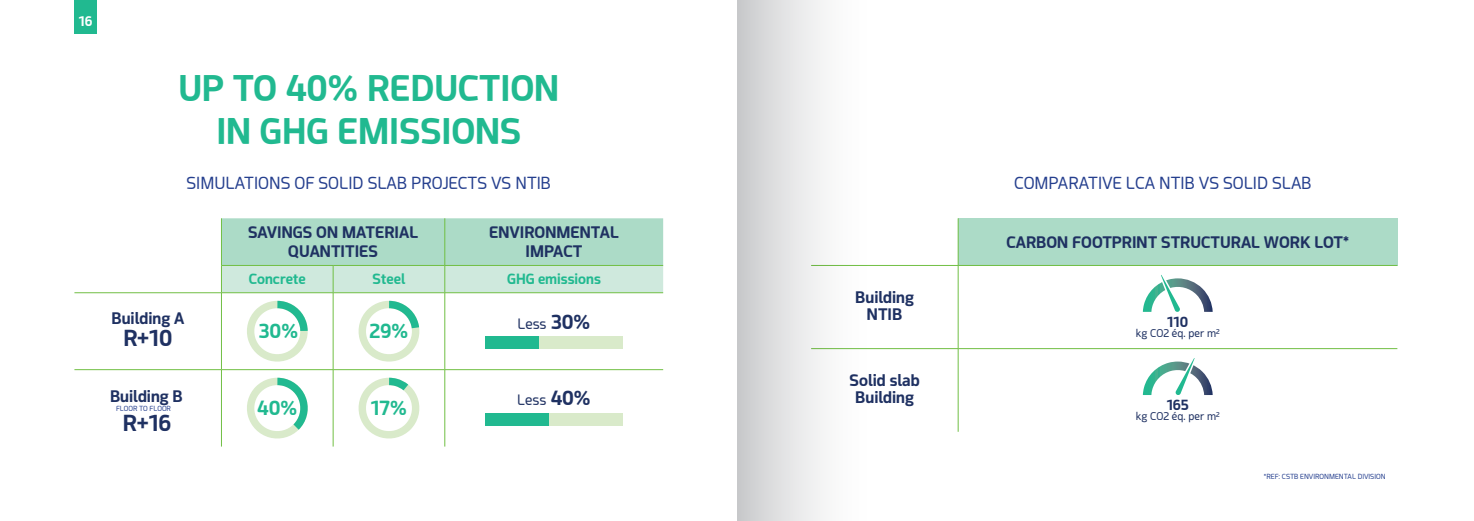
<style>
.page{position:relative;width:1474px;height:521px;background:#fff}
.page>*{position:absolute;margin:0;border:0;box-sizing:border-box;transform-origin:0 0}
.t1{font:700 35px "Acephimere";color:#21b990}
.t2{font:700 21.88px "Acephimere";color:#1f3162}
.t3{font:700 19.34px "Acephimere";color:#21b990}
.t4{font:16.54px "Acephimere";color:#253f8e}
.t5{font:700 15.75px/18.9px "Acephimere";color:#1f3162;text-align:center}
.t6{font:14.17px "Acephimere";color:#1f3162}
.t7{font:700 14px "Acephimere";color:#21b990}
.t8{font:700 13.83px "Acephimere";color:#1f3162}
.t9{font:700 13.12px "Acephimere";color:#fff}
.t10{font:10.59px "Acephimere";color:#1f3162}
.t11{font:7px "Acephimere";color:#253f8e}
.s1{font-weight:700;font-size:19.34px}
</style>
<div class="page">
<div style="left:74px;top:0;width:23px;height:34px;background:#21b990"></div>
<svg style="left:221px;top:218px;width:442px;height:75px;background:#b6dfca"></svg>
<hr style="left:74px;top:293px;width:147px;height:1px;background:#71bf44">
<hr style="left:221px;top:293px;width:112px;height:1px;background:#71bf44">
<hr style="left:221px;top:293px;width:1px;height:76px;background:#71bf44">
<hr style="left:333px;top:293px;width:112px;height:1px;background:#71bf44">
<hr style="left:333px;top:293px;width:1px;height:76px;background:#71bf44">
<hr style="left:445px;top:293px;width:218px;height:1px;background:#71bf44">
<hr style="left:444px;top:293px;width:1px;height:76px;background:#71bf44">
<hr style="left:74px;top:369px;width:147px;height:1px;background:#71bf44">
<hr style="left:221px;top:369px;width:112px;height:1px;background:#71bf44">
<hr style="left:221px;top:370px;width:1px;height:76px;background:#71bf44">
<hr style="left:333px;top:369px;width:112px;height:1px;background:#71bf44">
<hr style="left:333px;top:370px;width:1px;height:76px;background:#71bf44">
<hr style="left:445px;top:369px;width:218px;height:1px;background:#71bf44">
<hr style="left:444px;top:370px;width:1px;height:76px;background:#71bf44">
<svg style="left:247px;top:300px;width:61px;height:62px"></svg>
<svg style="left:358px;top:300px;width:62px;height:62px"></svg>
<div style="left:485px;top:336px;width:137px;height:12px;background:#d9eaca"></div>
<div style="left:485px;top:336px;width:53px;height:12px;background:#21b990"></div>
<svg style="left:247px;top:377px;width:61px;height:62px"></svg>
<svg style="left:358px;top:377px;width:62px;height:62px"></svg>
<div style="left:485px;top:413px;width:137px;height:12px;background:#d9eaca"></div>
<div style="left:485px;top:413px;width:64px;height:12px;background:#21b990"></div>
<div style="left:958px;top:218px;width:439px;height:47px;background:#acdbc7"></div>
<hr style="left:958px;top:218px;width:1px;height:47px;background:#71bf44">
<hr style="left:811px;top:265px;width:147px;height:1px;background:#71bf44">
<hr style="left:958px;top:265px;width:439px;height:1px;background:#71bf44">
<hr style="left:958px;top:266px;width:1px;height:82px;background:#71bf44">
<hr style="left:811px;top:348px;width:147px;height:1px;background:#71bf44">
<hr style="left:958px;top:348px;width:439px;height:1px;background:#71bf44">
<hr style="left:958px;top:349px;width:1px;height:83px;background:#71bf44">
<svg style="left:1142px;top:275px;width:70px;height:37px"></svg>
<svg style="left:1142px;top:358px;width:70px;height:37px"></svg>
<div style="left:737px;top:0;width:131px;height:521px;background:linear-gradient(to right,#cccdcf,#fff)"></div>
<p class="t9" style="left:79px;top:12px;width:15px">16</p>
<p class="t1" style="left:178px;top:64px;width:382px">UP TO 40% REDUCTION</p>
<p class="t1" style="left:216px;top:107px;width:306px">IN GHG EMISSIONS</p>
<p class="t4" style="left:187px;top:172px;width:366px">SIMULATIONS OF SOLID SLAB PROJECTS VS NTIB</p>
<p class="t4" style="left:1014px;top:172px;width:299px">COMPARATIVE LCA NTIB VS SOLID SLAB</p>
<p class="t5" style="left:248px;top:222px;width:171px">SAVINGS ON MATERIAL<br>QUANTITIES</p>
<p class="t5" style="left:489px;top:222px;width:131px">ENVIRONMENTAL</p>
<p class="t5" style="left:525px;top:241px;width:58px">IMPACT</p>
<p class="t7" style="left:249px;top:269px;width:59px">Concrete</p>
<p class="t7" style="left:372px;top:269px;width:34px">Steel</p>
<p class="t7" style="left:507px;top:269px;width:95px">GHG emissions</p>
<p class="t5" style="left:111px;top:308px;width:74px">Building A</p>
<p class="t2" style="left:123px;top:323px;width:50px">R+10</p>
<p class="t3" style="left:259px;top:318px;width:41px">30%</p>
<p class="t3" style="left:369px;top:318px;width:40px">29%</p>
<p class="t5" style="left:110px;top:386px;width:74px">Building B</p>
<p class="t11" style="left:116px;top:404px;width:56px">FLOOR TO FLOOR</p>
<p class="t2" style="left:123px;top:408px;width:50px">R+16</p>
<p class="t3" style="left:257px;top:395px;width:42px">40%</p>
<p class="t3" style="left:371px;top:395px;width:38px">17%</p>
<p class="t6" style="left:517px;top:314px;width:74px">Less <span class="s1">30%</span></p>
<p class="t6" style="left:517px;top:390px;width:75px">Less <span class="s1">40%</span></p>
<p class="t5" style="left:855px;top:287px;width:60px">Building</p>
<p class="t5" style="left:867px;top:304px;width:37px">NTIB</p>
<p class="t5" style="left:1006px;top:232px;width:344px">CARBON FOOTPRINT STRUCTURAL WORK LOT*</p>
<p class="t8" style="left:1167px;top:312px;width:23px">110</p>
<p class="t10" style="left:1135px;top:326px;width:85px">kg CO2 éq. per m²</p>
<p class="t5" style="left:849px;top:370px;width:72px">Solid slab</p>
<p class="t5" style="left:855px;top:387px;width:60px">Building</p>
<p class="t8" style="left:1166px;top:395px;width:24px">165</p>
<p class="t10" style="left:1135px;top:409px;width:85px">kg CO2 éq. per m²</p>
<p class="t11" style="left:1263px;top:471px;width:123px">*REF: CSTB ENVIRONMENTAL DIVISION</p>
</div>
